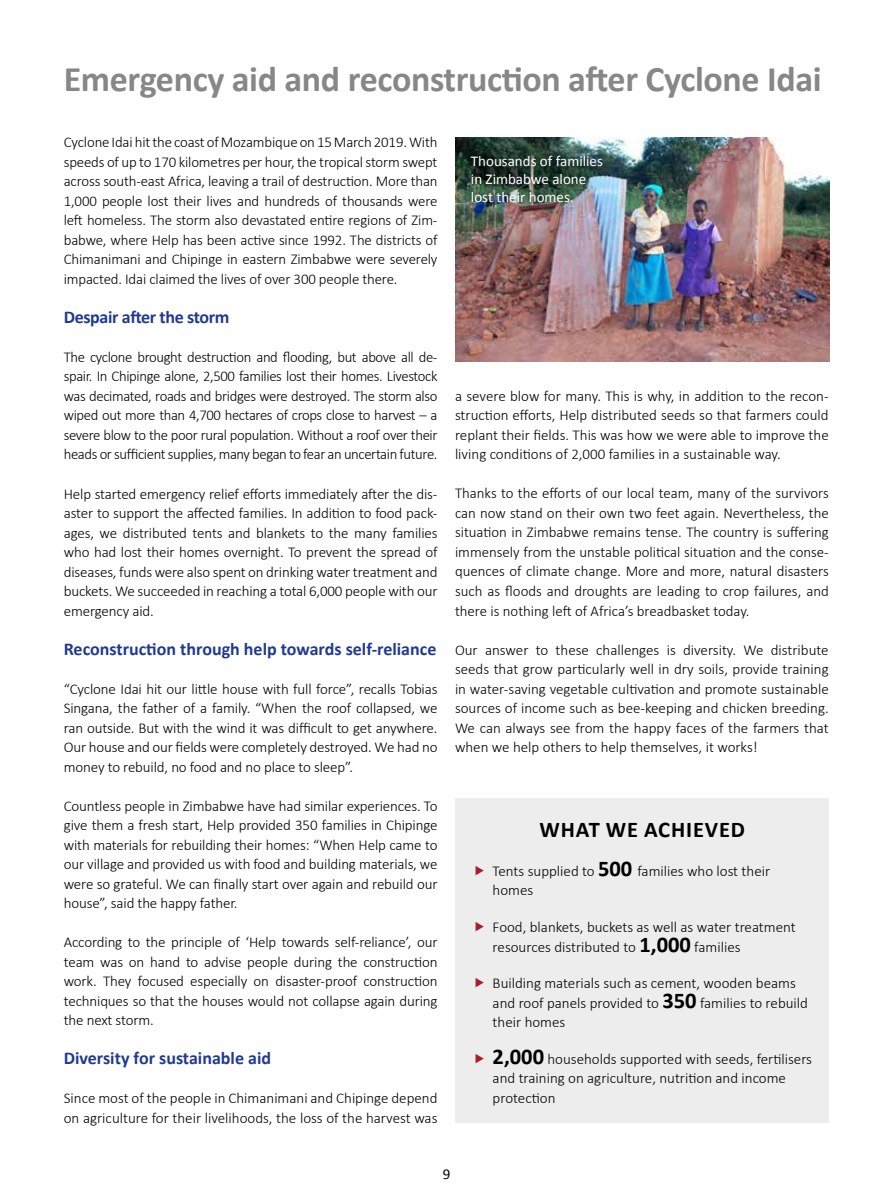
<style>
.page{position:relative;width:893px;height:1191px;background:#fff}
.page>*{position:absolute;margin:0;border:0;box-sizing:border-box;transform-origin:0 0}
.t1{font:700 36px "Calibri";letter-spacing:-.01em;color:#878787}
.t2{font:700 22.5px "Calibri";letter-spacing:.04em;color:#000}
.t3{font:700 18px "Calibri";color:#213a8f}
.t4{font:700 18px "Calibri";letter-spacing:-.02em;color:#213a8f}
.t5{font:300 15px/19.5px "Calibri";color:#000;text-align:justify}
.t6{font:15px/18px "Calibri";color:#fff}
.t7{font:15px "Calibri";color:#000}
.s1{font-weight:700;font-size:22.5px}
</style>
<div class="page">
<img style="left:455px;top:138px;width:374px;height:223px">
<div style="left:455px;top:799px;width:374px;height:324px;background:#ededed"></div>
<div style="left:462px;top:146px;width:150px;height:65px;background:#000;opacity:.75"></div>
<h1 class="t1" style="left:64px;top:56px;width:759px">Emergency aid and reconstruction after Cyclone Idai</h1>
<p class="t5" style="left:64px;top:132px;width:375px">Cyclone Idai hit the coast of Mozambique on 15 March 2019. With speeds of up to 170 kilometres per hour, the tropical storm swept across south-east Africa, leaving a trail of destruction. More than 1,000 people lost their lives and hundreds of thousands were left homeless. The storm also devastated entire regions of Zim&shy;babwe, where Help has been active since 1992. The districts of Chimanimani and Chipinge in eastern Zimbabwe were severely impacted. Idai claimed the lives of over 300 people there.</p>
<p class="t4" style="left:64px;top:305px;width:167px">Despair after the storm</p>
<p class="t5" style="left:64px;top:346px;width:375px">The cyclone brought destruction and flooding, but above all de&shy;spair. In Chipinge alone, 2,500 families lost their homes. Livestock was decimated, roads and bridges were destroyed. The storm also wiped out more than 4,700 hectares of crops close to harvest – a severe blow to the poor rural population. Without a roof over their heads or sufficient supplies, many began to fear an uncertain future.</p>
<p class="t5" style="left:64px;top:483px;width:375px">Help started emergency relief efforts immediately after the dis&shy;aster to support the affected families. In addition to food pack&shy;ages, we distributed tents and blankets to the many families who had lost their homes overnight. To prevent the spread of diseases, funds were also spent on drinking water treatment and buckets. We succeeded in reaching a total 6,000 people with our emergency aid.</p>
<p class="t3" style="left:64px;top:637px;width:374px">Reconstruction through help towards self-reliance</p>
<p class="t5" style="left:64px;top:678px;width:375px">“Cyclone Idai hit our little house with full force”, recalls Tobias Singana, the father of a family. “When the roof collapsed, we ran outside. But with the wind it was difficult to get anywhere.<br>Our house and our fields were completely destroyed. We had no money to rebuild, no food and no place to sleep”.</p>
<p class="t5" style="left:64px;top:795px;width:375px">Countless people in Zimbabwe have had similar experiences. To give them a fresh start, Help provided 350 families in Chipinge with materials for rebuilding their homes: “When Help came to our village and provided us with food and building materials, we were so grateful. We can finally start over again and rebuild our house”, said the happy father.</p>
<p class="t5" style="left:64px;top:931px;width:375px">According to the principle of ‘Help towards self-reliance’, our team was on hand to advise people during the construction work. They focused especially on disaster-proof construction techniques so that the houses would not collapse again during the next storm.</p>
<p class="t3" style="left:64px;top:1046px;width:209px">Diversity for sustainable aid</p>
<p class="t5" style="left:64px;top:1087px;width:375px">Since most of the people in Chimanimani and Chipinge depend on agriculture for their livelihoods, the loss of the harvest was</p>
<p class="t6" style="left:471px;top:152px;width:134px">Thousands of families in Zimbabwe alone lost their homes.</p>
<p class="t5" style="left:455px;top:385px;width:375px">a severe blow for many. This is why, in addition to the recon&shy;struction efforts, Help distributed seeds so that farmers could replant their fields. This was how we were able to improve the living conditions of 2,000 families in a sustainable way.</p>
<p class="t5" style="left:455px;top:483px;width:375px">Thanks to the efforts of our local team, many of the survivors can now stand on their own two feet again. Nevertheless, the situation in Zimbabwe remains tense. The country is suffering immensely from the unstable political situation and the conse&shy;quences of climate change. More and more, natural disasters such as floods and droughts are leading to crop failures, and there is nothing left of Africa’s breadbasket today.</p>
<p class="t5" style="left:455px;top:639px;width:375px">Our answer to these challenges is diversity. We distribute seeds that grow particularly well in dry soils, provide training in water-saving vegetable cultivation and promote sustainable sources of income such as bee-keeping and chicken breeding.<br>We can always see from the happy faces of the farmers that when we help others to help themselves, it works!</p>
<h2 class="t2" style="left:540px;top:815px;width:207px">WHAT WE ACHIEVED</h2>
<p class="t5" style="left:493px;top:860px;width:279px">Tents supplied to <span class="s1">500</span> families who lost their homes</p>
<p class="t5" style="left:493px;top:916px;width:305px">Food, blankets, buckets as well as water treatment resources distributed to <span class="s1">1,000</span> families</p>
<p class="t5" style="left:493px;top:972px;width:317px;text-align:left">Building materials such as cement, wooden beams and roof panels provided to <span class="s1">350</span> families to rebuild their homes</p>
<p class="t5" style="left:493px;top:1048px;width:321px;text-align:left"><span class="s1">2,000</span> households supported with seeds, fertilisers and training on agriculture, nutrition and income protection</p>
<p class="t7" style="left:443px;top:1164px;width:9px">9</p>
</div>
